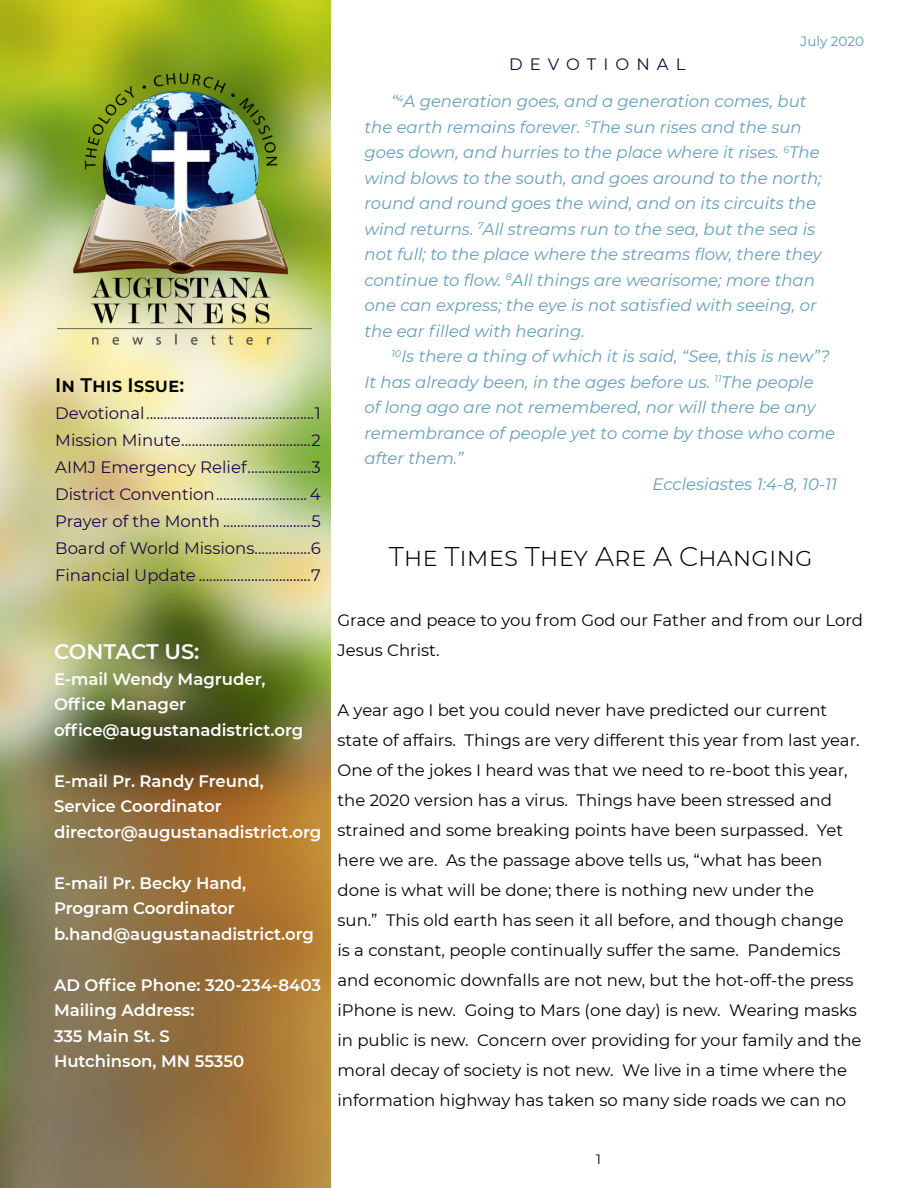
<style>
.page{position:relative;width:918px;height:1188px;background:#fff}
.page>*{position:absolute;margin:0;border:0;box-sizing:border-box;transform-origin:0 0}
.t1{font:300 27px "Montserrat";letter-spacing:-.01em;color:#000}
.t2{font:600 21px "Montserrat";letter-spacing:-.01em;color:#fff}
.t3{font:600 19.5px "Montserrat";color:#000}
.t4{font:16.5px/30px "Montserrat";color:#000}
.t5{font:italic 16.5px/25.5px "Montserrat";color:#649eb9}
.t6{font:16.5px/27px "Montserrat";color:#1f0745;text-align:justify}
.t7{font:600 16.5px/25.5px "Montserrat";color:#fff}
.t8{font:16.5px "Montserrat";letter-spacing:.43em;color:#1f0745}
.t9{font:13.5px "Montserrat";color:#5897b4}
.t10{font:13.5px "Montserrat";color:#000}
</style>
<div class="page">
<img style="left:0;top:0;width:331px;height:1188px">
<img style="left:55px;top:68px;width:269px;height:286px">
<p class="t3" style="left:55px;top:372px;width:130px">In This Issue:</p>
<p class="t6" style="left:55px;top:399px;width:267px">Devotional................................................1<br>Mission Minute.....................................2<br>AIMJ Emergency Relief..................3<br>District Convention.......................... 4<br>Prayer of the Month .........................5<br>Board of World Missions................6<br>Financial Update ................................7</p>
<p class="t2" style="left:54px;top:637px;width:147px">CONTACT US:</p>
<p class="t7" style="left:54px;top:665px;width:251px">E-mail Wendy Magruder,<br>Office Manager office@augustanadistrict.org</p>
<p class="t7" style="left:54px;top:767px;width:269px">E-mail Pr. Randy Freund,<br>Service Coordinator director@augustanadistrict.org</p>
<p class="t7" style="left:54px;top:869px;width:261px">E-mail Pr. Becky Hand,<br>Program Coordinator b.hand@augustanadistrict.org</p>
<p class="t7" style="left:54px;top:971px;width:268px">AD Office Phone: 320-234-8403<br>Mailing Address:<br>335 Main St. S<br>Hutchinson, MN 55350</p>
<p class="t8" style="left:509px;top:53px;width:178px">DEVOTIONAL</p>
<p class="t9" style="left:801px;top:31px;width:65px">July 2020</p>
<p class="t5" style="left:364px;top:88px;width:459px;text-indent:27px">“<sup>4</sup>A generation goes, and a generation comes, but the earth remains forever. <sup>5</sup>The sun rises and the sun goes down, and hurries to the place where it rises. <sup>6</sup>The wind blows to the south, and goes around to the north; round and round goes the wind, and on its circuits the wind returns. <sup>7</sup>All streams run to the sea, but the sea is not full; to the place where the streams flow, there they continue to flow. <sup>8</sup>All things are wearisome; more than one can express; the eye is not satisfied with seeing, or the ear filled with hearing.</p>
<p class="t5" style="left:392px;top:343px;width:440px"><sup>10</sup>Is there a thing of which it is said, “See, this is new”?</p>
<p class="t5" style="left:364px;top:369px;width:451px">It has already been, in the ages before us. <sup>11</sup>The people</p>
<p class="t5" style="left:364px;top:394px;width:453px">of long ago are not remembered, nor will there be any</p>
<p class="t5" style="left:364px;top:420px;width:472px">remembrance of people yet to come by those who come</p>
<p class="t5" style="left:364px;top:445px;width:100px">after them.”</p>
<p class="t5" style="left:653px;top:471px;width:186px">Ecclesiastes 1:4-8, 10-11</p>
<h1 class="t1" style="left:389px;top:539px;width:425px">The Times They Are A Changing</h1>
<p class="t4" style="left:338px;top:605px;width:527px">Grace and peace to you from God our Father and from our Lord<br>Jesus Christ.</p>
<p class="t4" style="left:338px;top:695px;width:526px">A year ago I bet you could never have predicted our current state of affairs. Things are very different this year from last year.<br>One of the jokes I heard was that we need to re-boot this year, the 2020 version has a virus. Things have been stressed and strained and some breaking points have been surpassed. Yet here we are. As the passage above tells us, “what has been done is what will be done; there is nothing new under the<br>sun.” This old earth has seen it all before, and though change<br>is a constant, people continually suffer the same. Pandemics and economic downfalls are not new, but the hot-off-the press iPhone is new. Going to Mars (one day) is new. Wearing masks in public is new. Concern over providing for your family and the moral decay of society is not new. We live in a time where the information highway has taken so many side roads we can no</p>
<p class="t10" style="left:596px;top:1150px;width:6px">1</p>
</div>
